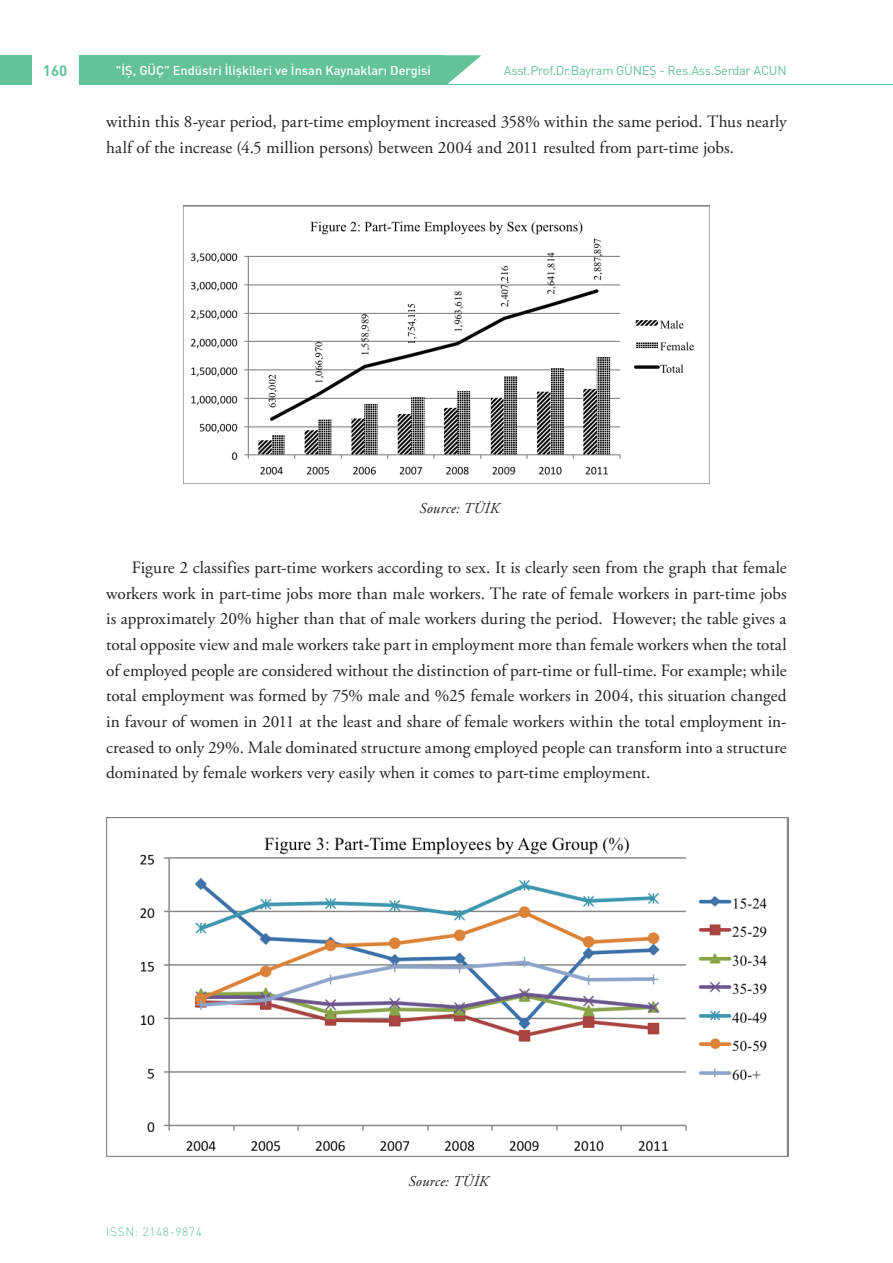
<style>
.page{position:relative;width:893px;height:1263px;background:#fff}
.page>*{position:absolute;margin:0;border:0;box-sizing:border-box;transform-origin:0 0}
.t1{font:17.25px/25.7px "Adobe Garamond Pro";color:#231f20}
.t2{font:italic 15px "Adobe Garamond Pro";letter-spacing:.01em;color:#231f20}
.t3{font:700 15px "DIN Pro";color:#63c298}
.t4{font:500 12.75px "DIN Pro";color:#fff}
.t5{font:12.75px "DIN Pro";letter-spacing:-.02em;color:#63c298}
.t6{font:300 12px "DIN Pro";letter-spacing:.05em;color:#63c298}
</style>
<div class="page">
<svg style="left:443px;top:55px;width:39px;height:29px"></svg>
<div style="left:0;top:55px;width:443px;height:30px;background:#63c298"></div>
<hr style="left:106px;top:84px;width:787px;height:1px;background:#63c298">
<div style="left:32px;top:55px;width:46px;height:31px;background:#fff"></div>
<img style="left:183px;top:206px;width:527px;height:277px">
<img style="left:106px;top:817px;width:682px;height:339px">
<p class="t3" style="left:43px;top:60px;width:26px">160</p>
<p class="t4" style="left:116px;top:62px;width:316px">"İŞ, GÜÇ" Endüstri İlişkileri ve İnsan Kaynakları Dergisi</p>
<p class="t5" style="left:504px;top:62px;width:284px">Asst.Prof.Dr.Bayram GÜNEŞ - Res.Ass.Serdar ACUN</p>
<p class="t1" style="left:106px;top:110px;width:682px">within this 8-year period, part-time employment increased 358% within the same period. Thus nearly half of the increase (4.5 million persons) between 2004 and 2011 resulted from part-time jobs.</p>
<p class="t2" style="left:419px;top:500px;width:81px">Source: TÜİK</p>
<p class="t1" style="left:106px;top:555px;width:682px;text-align:justify;text-indent:26px">Figure 2 classifies part-time workers according to sex. It is clearly seen from the graph that female workers work in part-time jobs more than male workers. The rate of female workers in part-time jobs is approximately 20% higher than that of male workers during the period. However; the table gives a total opposite view and male workers take part in employment more than female workers when the total of employed people are considered without the distinction of part-time or full-time. For example; while total employment was formed by 75% male and %25 female workers in 2004, this situation changed in favour of women in 2011 at the least and share of female workers within the total employment in&shy;creased to only 29%. Male dominated structure among employed people can transform into a structure dominated by female workers very easily when it comes to part-time employment.</p>
<p class="t6" style="left:106px;top:1223px;width:97px">ISSN: 2148-9874</p>
<p class="t2" style="left:409px;top:1173px;width:81px">Source: TÜİK</p>
</div>
